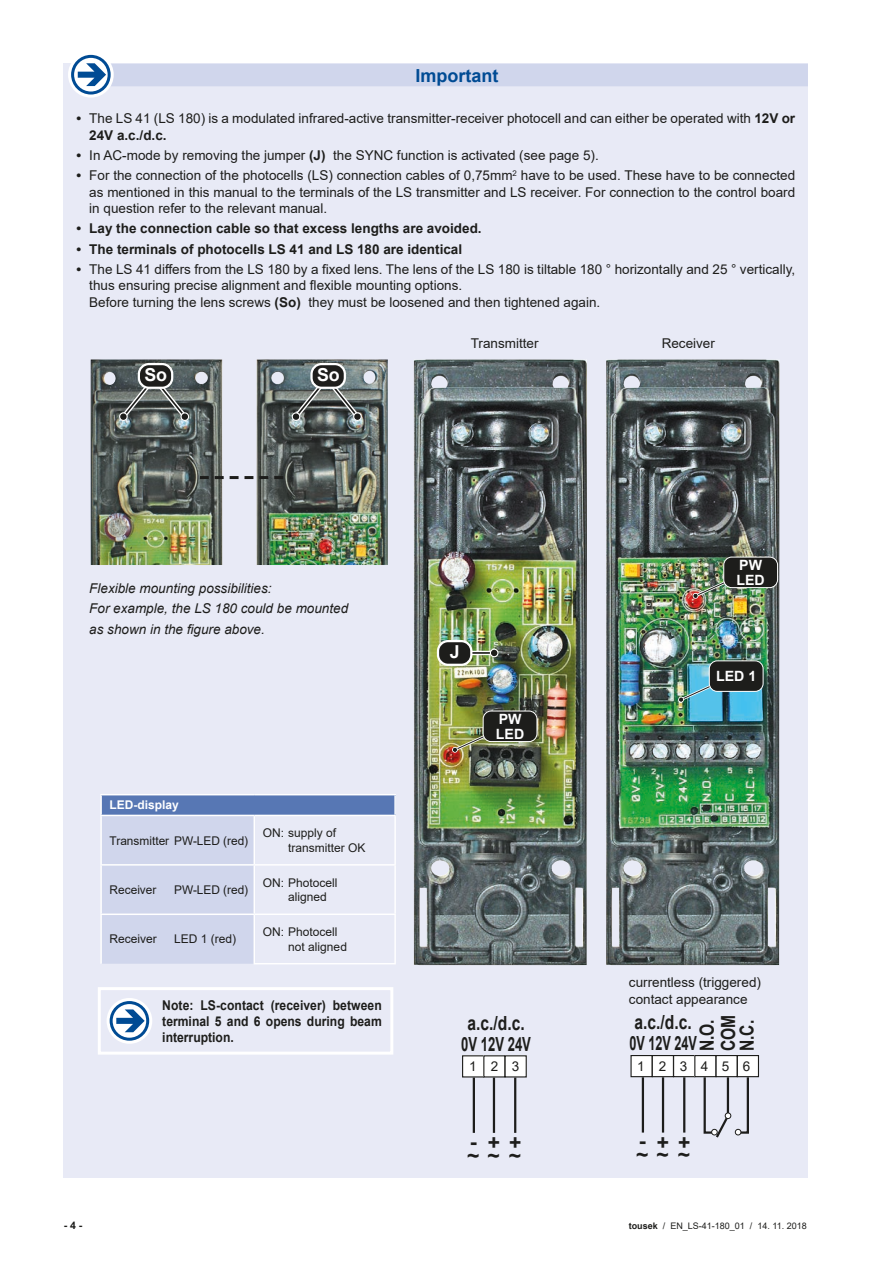
<style>
.page{position:relative;width:893px;height:1263px;background:#fff}
.page>*{position:absolute;margin:0;border:0;box-sizing:border-box;transform-origin:0 0}
.t1{font:700 21px "Arial";color:#1d1d1b}
.t2{font:700 19.5px/21px "Arial";color:#1d1d1b;scale:.8 1}
.t3{font:700 18px "Arial";color:#004b94}
.t4{font:700 17.85px "Arial";color:#fff}
.t5{font:700 14.1px/14.1px "Arial";color:#fff}
.t6{font:13.5px/16.2px "Arial";color:#1d1d1b}
.t7{font:700 13.5px "Arial";color:#1d1d1b}
.t8{font:italic 13.5px/20.4px "Arial";color:#1d1d1b}
.t9{font:700 13.5px/16.2px "Arial";color:#1d1d1b;text-align:justify;scale:.9 1}
.t10{font:12px/14.4px "Arial";color:#1d1d1b}
.t11{font:700 12px "Arial";color:#fff}
.t12{font:700 10.5px "Arial";color:#1d1d1b}
.t13{font:9px "Arial";color:#1d1d1b}
.s1{font-weight:700}
</style>
<div class="page">
<div style="left:64px;top:64px;width:744px;height:1114px;background:#e8eaf6"></div>
<div style="left:85px;top:64px;width:723px;height:22px;background:#d0d6ec"></div>
<svg style="left:70px;top:53px;width:42px;height:43px"></svg>
<div style="left:68px;top:52px;width:46px;height:46px;border:3px solid #fff;border-radius:50%"></div>
<div style="left:71px;top:55px;width:40px;height:40px;border:3px solid #004b94;border-radius:50%"></div>
<svg style="left:78px;top:63px;width:28px;height:23px"></svg>
<div style="left:101px;top:795px;width:294px;height:20px;background:#5777b4"></div>
<div style="left:102px;top:816px;width:151px;height:148px;background:#d0d6ec"></div>
<hr style="left:100px;top:794px;width:154px;height:1px;background:#fff">
<hr style="left:100px;top:795px;width:2px;height:20px;background:#fff">
<hr style="left:254px;top:794px;width:142px;height:1px;background:#fff">
<hr style="left:394px;top:795px;width:2px;height:20px;background:#fff">
<hr style="left:100px;top:815px;width:154px;height:1px;background:#fff">
<hr style="left:100px;top:816px;width:2px;height:48px;background:#fff">
<hr style="left:254px;top:815px;width:142px;height:1px;background:#fff">
<hr style="left:254px;top:816px;width:1px;height:48px;background:#fff">
<hr style="left:394px;top:816px;width:2px;height:48px;background:#fff">
<hr style="left:100px;top:864px;width:154px;height:2px;background:#fff">
<hr style="left:100px;top:866px;width:2px;height:47px;background:#fff">
<hr style="left:254px;top:864px;width:142px;height:2px;background:#fff">
<hr style="left:254px;top:866px;width:1px;height:47px;background:#fff">
<hr style="left:394px;top:866px;width:2px;height:47px;background:#fff">
<hr style="left:100px;top:913px;width:154px;height:2px;background:#fff">
<hr style="left:100px;top:915px;width:2px;height:49px;background:#fff">
<hr style="left:254px;top:913px;width:142px;height:2px;background:#fff">
<hr style="left:254px;top:915px;width:1px;height:48px;background:#fff">
<hr style="left:394px;top:915px;width:2px;height:48px;background:#fff">
<hr style="left:254px;top:963px;width:142px;height:1px;background:#fff">
<img style="left:606px;top:359px;width:173px;height:606px">
<svg style="left:692px;top:568px;width:61px;height:31px"></svg>
<div style="left:724px;top:557px;width:53px;height:31px;background:#1d1d1b;border-radius:8px"></div>
<div style="left:723px;top:557px;width:55px;height:31px;border:1px solid #fff;border-radius:8px"></div>
<svg style="left:678px;top:672px;width:60px;height:31px"></svg>
<div style="left:709px;top:661px;width:54px;height:30px;background:#1d1d1b;border-radius:8px"></div>
<div style="left:709px;top:660px;width:54px;height:32px;border:1px solid #fff;border-radius:8px"></div>
<svg style="left:107px;top:998px;width:45px;height:46px"></svg>
<div style="left:98px;top:987px;width:295px;height:68px;border:3px solid #fff"></div>
<img style="left:91px;top:359px;width:297px;height:206px">
<svg style="left:200px;top:476px;width:83px;height:3px"></svg>
<img style="left:414px;top:359px;width:173px;height:606px">
<svg style="left:451px;top:722px;width:61px;height:31px"></svg>
<div style="left:483px;top:711px;width:54px;height:30px;background:#1d1d1b;border-radius:8px"></div>
<div style="left:483px;top:711px;width:54px;height:31px;border:1px solid #fff;border-radius:8px"></div>
<hr style="left:470px;top:651px;width:24px;height:4px;background:#fff">
<hr style="left:470px;top:652px;width:24px;height:2px;background:#1d1d1b">
<div style="left:490px;top:649px;width:8px;height:8px;background:#1d1d1b;border-radius:50%"></div>
<div style="left:490px;top:649px;width:8px;height:8px;border:1px solid #fff;border-radius:50%"></div>
<div style="left:438px;top:641px;width:33px;height:24px;background:#1d1d1b;border-radius:10px"></div>
<div style="left:437px;top:640px;width:35px;height:26px;border:2px solid #fff;border-radius:10px"></div>
<svg style="left:117px;top:380px;width:74px;height:42px;background:#656c6a"></svg>
<div style="left:139px;top:364px;width:33px;height:24px;background:#1d1d1b;border-radius:10px"></div>
<div style="left:138px;top:363px;width:35px;height:26px;border:2px solid #fff;border-radius:10px"></div>
<svg style="left:290px;top:380px;width:73px;height:42px;background:#6c7473"></svg>
<div style="left:312px;top:364px;width:33px;height:24px;background:#1d1d1b;border-radius:10px"></div>
<div style="left:310px;top:363px;width:36px;height:26px;border:2px solid #fff;border-radius:10px"></div>
<div style="left:463px;top:1056px;width:21px;height:21px;background:#fff"></div>
<div style="left:484px;top:1056px;width:21px;height:21px;background:#fff"></div>
<div style="left:505px;top:1056px;width:21px;height:21px;background:#fff"></div>
<hr style="left:473px;top:1077px;width:2px;height:56px;background:#1d1d1b">
<hr style="left:493px;top:1077px;width:2px;height:56px;background:#1d1d1b">
<hr style="left:514px;top:1077px;width:2px;height:56px;background:#1d1d1b">
<div style="left:631px;top:1055px;width:21px;height:22px;background:#fff"></div>
<div style="left:630px;top:1055px;width:23px;height:22px;border:1px solid #1d1d1b"></div>
<div style="left:652px;top:1055px;width:21px;height:22px;background:#fff"></div>
<div style="left:652px;top:1055px;width:22px;height:22px;border:1px solid #1d1d1b"></div>
<div style="left:674px;top:1055px;width:21px;height:22px;background:#fff"></div>
<div style="left:673px;top:1055px;width:22px;height:22px;border:1px solid #1d1d1b"></div>
<div style="left:695px;top:1055px;width:21px;height:22px;background:#fff"></div>
<div style="left:694px;top:1055px;width:22px;height:22px;border:1px solid #1d1d1b"></div>
<div style="left:716px;top:1055px;width:21px;height:22px;background:#fff"></div>
<div style="left:715px;top:1055px;width:23px;height:22px;border:1px solid #1d1d1b"></div>
<div style="left:737px;top:1055px;width:21px;height:22px;background:#fff"></div>
<div style="left:737px;top:1055px;width:22px;height:22px;border:1px solid #1d1d1b"></div>
<hr style="left:642px;top:1077px;width:2px;height:55px;background:#1d1d1b">
<hr style="left:662px;top:1077px;width:2px;height:55px;background:#1d1d1b">
<hr style="left:683px;top:1077px;width:2px;height:55px;background:#1d1d1b">
<svg style="left:702px;top:1075px;width:48px;height:63px"></svg>
<h3 class="t3" style="left:416px;top:63px;width:84px">Important</h3>
<p class="t6" style="left:89px;top:110px;width:707px;text-indent:-13px"><span class="s1">•</span> The LS 41 (LS 180) is a modulated infrared-active transmitter-receiver photocell and can either be operated with <span class="s1">12V or<br>24V a.c./d.c.</span></p>
<p class="t6" style="left:77px;top:147px;width:524px"><span class="s1">•</span> In AC-mode by removing the jumper <span class="s1">(J)</span> the SYNC function is activated (see page 5).</p>
<p class="t6" style="left:89px;top:168px;width:707px;text-align:justify;text-indent:-13px"><span class="s1">•</span> For the connection of the photocells (LS) connection cables of 0,75mm<sup>2</sup> have to be used. These have to be connected as mentioned in this manual to the terminals of the LS transmitter and LS receiver. For connection to the control board in question refer to the relevant manual.</p>
<p class="t7" style="left:77px;top:219px;width:407px">• Lay the connection cable so that excess lengths are avoided.</p>
<p class="t7" style="left:77px;top:240px;width:387px">• The terminals of photocells LS 41 and LS 180 are identical</p>
<p class="t6" style="left:89px;top:261px;width:707px;text-indent:-13px"><span class="s1">•</span> The LS 41 differs from the LS 180 by a fixed lens. The lens of the LS 180 is tiltable 180 ° horizontally and 25 ° vertically, thus ensuring precise alignment and flexible mounting options.<br>Before turning the lens screws <span class="s1">(So)</span> they must be loosened and then tightened again.</p>
<h3 class="t4" style="left:144px;top:362px;width:24px">So</h3>
<h3 class="t4" style="left:317px;top:362px;width:24px">So</h3>
<p class="t6" style="left:471px;top:335px;width:69px">Transmitter</p>
<p class="t8" style="left:89px;top:578px;width:260px">Flexible mounting possibilities:<br>For example, the LS 180 could be mounted as shown in the figure above.</p>
<p class="t11" style="left:110px;top:797px;width:71px">LED-display</p>
<p class="t10" style="left:110px;top:833px;width:140px">Transmitter PW-LED (red)</p>
<p class="t10" style="left:288px;top:826px;width:79px;text-indent:-26px">ON: supply of transmitter OK</p>
<p class="t10" style="left:110px;top:882px;width:48px">Receiver</p>
<p class="t10" style="left:174px;top:882px;width:76px">PW-LED (red)</p>
<p class="t10" style="left:288px;top:875px;width:51px;text-indent:-26px">ON: Photocell aligned</p>
<p class="t10" style="left:110px;top:932px;width:49px">Receiver</p>
<p class="t10" style="left:174px;top:932px;width:64px">LED 1 (red)</p>
<p class="t10" style="left:288px;top:925px;width:60px;text-indent:-26px">ON: Photocell not aligned</p>
<p class="t9" style="left:162px;top:997px;width:245px">Note: LS-contact (receiver) between terminal 5 and 6 opens during beam interruption.</p>
<h3 class="t4" style="left:450px;top:639px;width:11px">J</h3>
<p class="t5" style="left:496px;top:712px;width:30px">PW<br>LED</p>
<h2 class="t2" style="left:461px;top:1012px;width:89px;text-align:center">a.c./d.c.<br>0V 12V 24V</h2>
<p class="t6" style="left:469px;top:1058px;width:52px">123</p>
<h1 class="t1" style="left:470px;top:1128px;width:53px">- + +</h1>
<h1 class="t1" style="left:467px;top:1140px;width:55px">~ ~ ~</h1>
<p class="t6" style="left:662px;top:335px;width:55px">Receiver</p>
<p class="t5" style="left:736px;top:559px;width:30px">PW<br>LED</p>
<p class="t5" style="left:716px;top:669px;width:42px">LED 1</p>
<p class="t6" style="left:629px;top:974px;width:134px">currentless (triggered) contact appearance</p>
<h2 class="t2" style="left:629px;top:1012px;width:86px">a.c./d.c.<br>0V 12V 24V</h2>
<h2 class="t2" style="left:697px;top:1051px;width:47px;rotate:-90deg">N.O.<br>COM</h2>
<h2 class="t2" style="left:737px;top:1051px;width:40px;rotate:-90deg">N.C.</h2>
<p class="t6" style="left:637px;top:1058px;width:115px">123456</p>
<h1 class="t1" style="left:639px;top:1128px;width:53px">- + +</h1>
<h1 class="t1" style="left:636px;top:1140px;width:55px">~ ~ ~</h1>
<p class="t12" style="left:64px;top:1218px;width:20px">- 4 -</p>
<p class="t13" style="left:629px;top:1219px;width:179px"><span class="s1">tousek</span> / EN_LS-41-180_01 / 14. 11. 2018</p>
</div>
